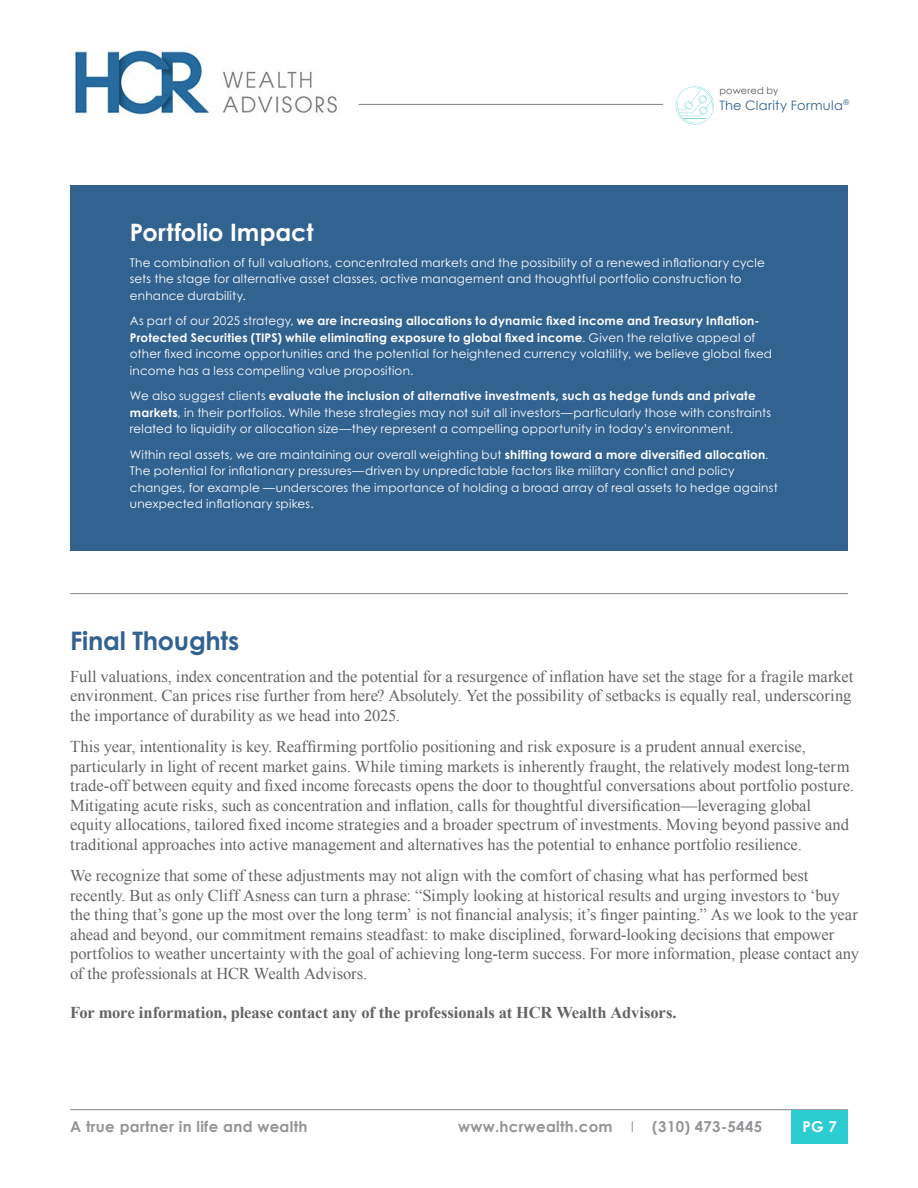
<style>
.page{position:relative;width:918px;height:1188px;background:#fff}
.page>*{position:absolute;margin:0;border:0;box-sizing:border-box;transform-origin:0 0}
.t1{font:700 25.5px "Century Gothic";letter-spacing:-.01em;color:#326290}
.t2{font:700 24px "Century Gothic Pro";letter-spacing:.005em;color:#fff}
.t3{font:16.5px/19.5px "Times New Roman";letter-spacing:-.005em;color:#636466}
.t4{font:700 16.5px "Times New Roman";letter-spacing:-.005em;color:#636466}
.t5{font:700 15px "Century Gothic";letter-spacing:.02em;color:#939598}
.t6{font:700 15px "Century Gothic";color:#fff}
.t7{font:12.9px "Century Gothic";letter-spacing:.025em;color:#326290}
.t8{font:12px/16.5px "Century Gothic Pro";letter-spacing:.015em;color:#fff}
.t9{font:9.75px "Century Gothic";letter-spacing:.01em;color:#595959}
.s1{font-weight:700}
.s2{font-weight:400}
</style>
<div class="page">
<img style="left:74px;top:50px;width:263px;height:65px">
<hr style="left:359px;top:104px;width:304px;height:1px;background:#808080">
<svg style="left:676px;top:86px;width:38px;height:39px"></svg>
<hr style="left:70px;top:1109px;width:778px;height:1px;background:#808080">
<div style="left:791px;top:1110px;width:57px;height:34px;background:#2cccd3"></div>
<div style="left:70px;top:185px;width:778px;height:365px;background:#326290"></div>
<hr style="left:70px;top:593px;width:778px;height:1px;background:#808080">
<p class="t9" style="left:719px;top:85px;width:61px">powered by</p>
<p class="t7" style="left:719px;top:97px;width:131px">The Clarity Formula<sup>®</sup></p>
<h2 class="t2" style="left:130px;top:218px;width:186px">Portfolio Impact</h2>
<p class="t8" style="left:130px;top:254px;width:637px">The combination of full valuations, concentrated markets and the possibility of a renewed inflationary cycle sets the stage for alternative asset classes, active management and thoughtful portfolio construction to enhance durability.</p>
<p class="t8" style="left:130px;top:313px;width:644px">As part of our 2025 strategy, <span class="s1">we are increasing allocations to dynamic fixed income and Treasury Inflation-Protected Securities (TIPS) while eliminating exposure to global fixed income</span>. Given the relative appeal of other fixed income opportunities and the potential for heightened currency volatility, we believe global fixed income has a less compelling value proposition.</p>
<p class="t8" style="left:130px;top:388px;width:643px">We also suggest clients <span class="s1">evaluate the inclusion of alternative investments, such as hedge funds and private markets</span>, in their portfolios. While these strategies may not suit all investors—particularly those with constraints related to liquidity or allocation size—they represent a compelling opportunity in today’s environment.</p>
<p class="t8" style="left:130px;top:446px;width:649px">Within real assets, we are maintaining our overall weighting but <span class="s1">shifting toward a more diversified allocation</span>.<br>The potential for inflationary pressures—driven by unpredictable factors like military conflict and policy changes, for example —underscores the importance of holding a broad array of real assets to hedge against unexpected inflationary spikes.</p>
<h1 class="t1" style="left:70px;top:625px;width:171px">Final Thoughts</h1>
<p class="t3" style="left:70px;top:666px;width:785px;text-align:justify">Full valuations, index concentration and the potential for a resurgence of inflation have set the stage for a fragile market environment. Can prices rise further from here? Absolutely. Yet the possibility of setbacks is equally real, underscoring the importance of durability as we head into 2025.</p>
<p class="t3" style="left:70px;top:737px;width:785px">This year, intentionality is key. Reaffirming portfolio positioning and risk exposure is a prudent annual exercise, particularly in light of recent market gains. While timing markets is inherently fraught, the relatively modest long-term trade-off between equity and fixed income forecasts opens the door to thoughtful conversations about portfolio posture.<br>Mitigating acute risks, such as concentration and inflation, calls for thoughtful diversification—leveraging global equity allocations, tailored fixed income strategies and a broader spectrum of investments. Moving beyond passive and traditional approaches into active management and alternatives has the potential to enhance portfolio resilience.</p>
<p class="t3" style="left:70px;top:866px;width:790px">We recognize that some of these adjustments may not align with the comfort of chasing what has performed best recently. But as only Cliff Asness can turn a phrase: “Simply looking at historical results and urging investors to ‘buy the thing that’s gone up the most over the long term’ is not financial analysis; it’s finger painting.” As we look to the year ahead and beyond, our commitment remains steadfast: to make disciplined, forward-looking decisions that empower portfolios to weather uncertainty with the goal of achieving long-term success. For more information, please contact any of the professionals at HCR Wealth Advisors.</p>
<p class="t4" style="left:70px;top:1001px;width:608px">For more information, please contact any of the professionals at HCR Wealth Advisors.</p>
<p class="t5" style="left:70px;top:1117px;width:239px">A true partner in life and wealth</p>
<p class="t5" style="left:458px;top:1117px;width:305px">www.hcrwealth.com <span class="s2">I</span> (310) 473-5445</p>
<p class="t6" style="left:802px;top:1117px;width:36px">PG 7</p>
</div>
